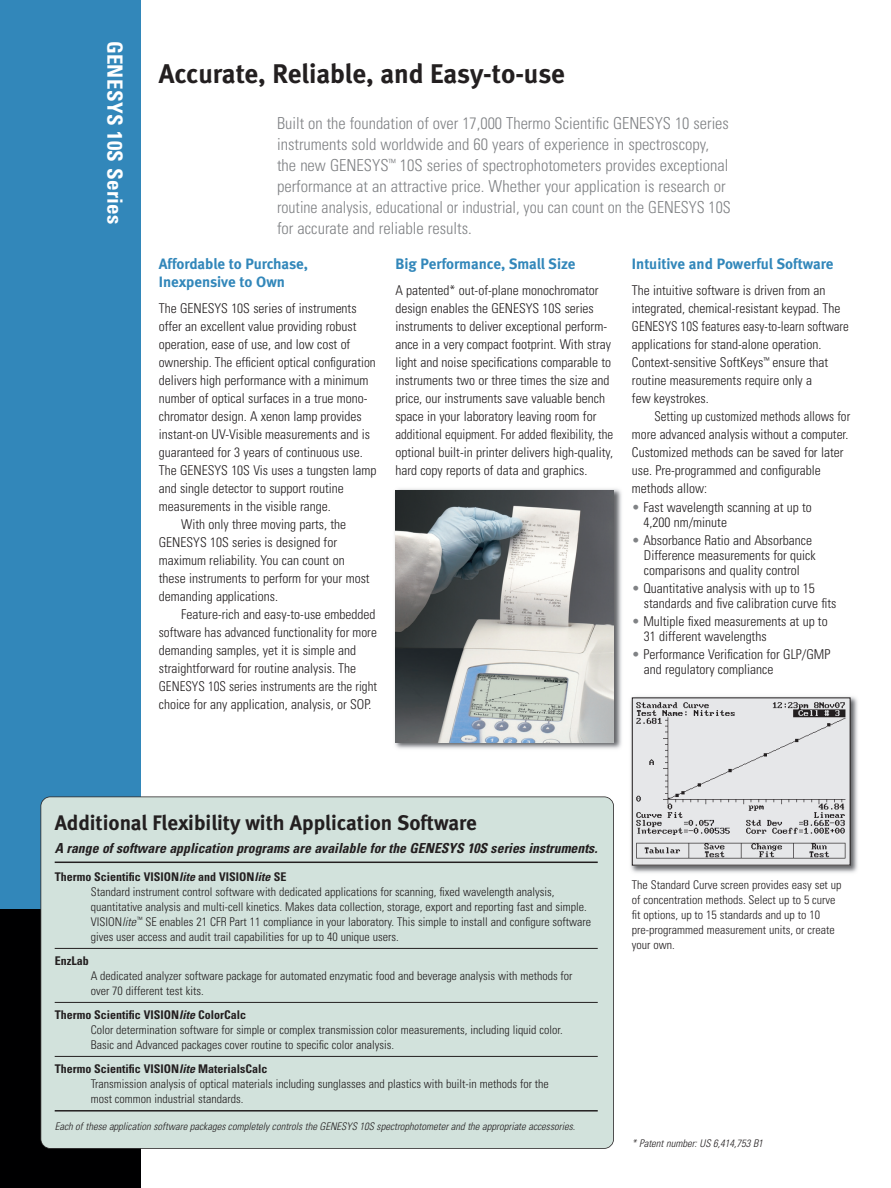
<style>
.page{position:relative;width:891px;height:1188px;background:#fff}
.page>*{position:absolute;margin:0;border:0;box-sizing:border-box;transform-origin:0 0}
.t1{font:27px "Meta Bold LF";color:#231f20}
.t2{font:21px "Meta Bold LF";color:#231f20}
.t3{font:700 condensed 21px "Univers";letter-spacing:.015em;color:#fff}
.t4{font:300 condensed 16.5px/21px "Univers";color:#808285}
.t5{font:15px/18px "Meta Bold LF";color:#3287ba}
.t6{font:italic 700 condensed 13.8px "Univers";color:#231f20}
.t7{font:300 condensed 13.5px/18px "Univers";color:#231f20}
.t8{font:300 condensed 13.5px/18px "Univers";color:#231f20;scale:.95 1}
.t9{font:300 condensed 13.5px "Univers";color:#231f20;scale:.96 1}
.t10{font:300 condensed 12px/15px "Univers";color:#231f20}
.t11{font:700 condensed 12px "Univers";color:#231f20}
.t12{font:italic 300 condensed 10.5px "Univers";color:#231f20}
.s1{color:#808285}
.s2{font-weight:700}
.s3{font-weight:700;font-style:italic}
.s4{font-style:italic}
</style>
<div class="page">
<div style="left:0;top:909px;width:141px;height:279px;background:#000001"></div>
<div style="left:0;top:0;width:141px;height:909px;background:#3287ba"></div>
<img style="left:395px;top:489px;width:227px;height:260px">
<img style="left:395px;top:490px;width:219px;height:252px">
<img style="left:631px;top:696px;width:227px;height:177px">
<img style="left:634px;top:700px;width:214px;height:164px">
<div style="left:41px;top:797px;width:573px;height:351px;background:#d2e2dc;border-radius:9px"></div>
<div style="left:40px;top:796px;width:574px;height:353px;border:2px solid #231f20;border-radius:10px"></div>
<hr style="left:55px;top:862px;width:543px;height:1px;background:#231f20">
<hr style="left:55px;top:948px;width:543px;height:1px;background:#231f20">
<hr style="left:55px;top:1002px;width:543px;height:1px;background:#231f20">
<hr style="left:55px;top:1056px;width:543px;height:1px;background:#231f20">
<hr style="left:55px;top:1110px;width:543px;height:2px;background:#231f20">
<h2 class="t3" style="left:123px;top:40px;width:185px;rotate:90deg">GENESYS 10S Series</h2>
<h1 class="t1" style="left:159px;top:63px;width:408px">Accurate, Reliable, and Easy-to-use</h1>
<p class="t4" style="left:277px;top:114px;width:455px">Built on the foundation of over 17,000 Thermo Scientific GENESYS 10 series instruments sold worldwide and 60 years of experience in spectroscopy, the new GENESYS<sup>™</sup> 10S series of spectrophotometers provides exceptional performance at an attractive price. Whether your application is research or routine analysis, educational or industrial, you can count on the GENESYS 10S for accurate and reliable results.</p>
<p class="t5" style="left:159px;top:256px;width:151px">Affordable to Purchase,<br>Inexpensive to Own</p>
<p class="t7" style="left:159px;top:300px;width:199px">The GENESYS 10S series of instruments</p>
<p class="t7" style="left:159px;top:318px;width:199px">offer an excellent value providing robust</p>
<p class="t7" style="left:159px;top:336px;width:193px">operation, ease of use, and low cost of</p>
<p class="t7" style="left:159px;top:354px;width:219px">ownership. The efficient optical configuration</p>
<p class="t7" style="left:159px;top:372px;width:211px">delivers high performance with a minimum</p>
<p class="t7" style="left:159px;top:390px;width:210px">number of optical surfaces in a true mono-</p>
<p class="t7" style="left:159px;top:408px;width:205px">chromator design. A xenon lamp provides</p>
<p class="t7" style="left:159px;top:426px;width:213px">instant-on UV-Visible measurements and is</p>
<p class="t7" style="left:159px;top:444px;width:206px">guaranteed for 3 years of continuous use.</p>
<p class="t7" style="left:159px;top:462px;width:219px">The GENESYS 10S Vis uses a tungsten lamp</p>
<p class="t7" style="left:159px;top:480px;width:187px">and single detector to support routine</p>
<p class="t7" style="left:159px;top:498px;width:174px">measurements in the visible range.</p>
<p class="t7" style="left:181px;top:516px;width:166px">With only three moving parts, the</p>
<p class="t7" style="left:159px;top:534px;width:180px">GENESYS 10S series is designed for</p>
<p class="t7" style="left:159px;top:552px;width:187px">maximum reliability. You can count on</p>
<p class="t7" style="left:159px;top:570px;width:212px">these instruments to perform for your most</p>
<p class="t7" style="left:159px;top:588px;width:121px">demanding applications.</p>
<p class="t7" style="left:181px;top:606px;width:196px">Feature-rich and easy-to-use embedded</p>
<p class="t7" style="left:159px;top:624px;width:220px">software has advanced functionality for more</p>
<p class="t7" style="left:159px;top:642px;width:199px">demanding samples, yet it is simple and</p>
<p class="t7" style="left:159px;top:660px;width:199px">straightforward for routine analysis. The</p>
<p class="t9" style="left:159px;top:681px;width:229px">GENESYS 10S series instruments are the right</p>
<p class="t7" style="left:159px;top:696px;width:214px">choice for any application, analysis, or SOP.</p>
<p class="t5" style="left:395px;top:256px;width:182px">Big Performance, Small Size</p>
<p class="t7" style="left:395px;top:282px;width:219px">A patented* out-of-plane monochromator design enables the GENESYS 10S series instruments to deliver exceptional perform&shy;ance in a very compact footprint. With stray light and noise specifications comparable to instruments two or three times the size and price, our instruments save valuable bench space in your laboratory leaving room for additional equipment. For added flexibility, the optional built-in printer delivers high-quality, hard copy reports of data and graphics.</p>
<p class="t5" style="left:632px;top:256px;width:203px">Intuitive and Powerful Software</p>
<p class="t7" style="left:632px;top:282px;width:218px">The intuitive software is driven from an integrated, chemical-resistant keypad. The GENESYS 10S features easy-to-learn software applications for stand-alone operation.<br>Context-sensitive SoftKeys<sup>™</sup> ensure that routine measurements require only a<br>few keystrokes.</p>
<p class="t8" style="left:632px;top:408px;width:231px;text-indent:23px">Setting up customized methods allows for more advanced analysis without a computer.<br>Customized methods can be saved for later use. Pre-programmed and configurable methods allow:</p>
<p class="t7" style="left:644px;top:501px;width:170px;line-height:15px;text-indent:-12px"><span class="s1">•</span> Fast wavelength scanning at up to<br>4,200 nm/minute</p>
<p class="t7" style="left:644px;top:534px;width:173px;line-height:15px;text-indent:-12px"><span class="s1">•</span> Absorbance Ratio and Absorbance<br>Difference measurements for quick comparisons and quality control</p>
<p class="t7" style="left:644px;top:582px;width:194px;line-height:15px;text-indent:-12px"><span class="s1">•</span> Quantitative analysis with up to 15 standards and five calibration curve fits</p>
<p class="t7" style="left:644px;top:615px;width:185px;line-height:15px;text-indent:-12px"><span class="s1">•</span> Multiple fixed measurements at up to<br>31 different wavelengths</p>
<p class="t7" style="left:644px;top:648px;width:188px;line-height:15px;text-indent:-12px"><span class="s1">•</span> Performance Verification for GLP/GMP and regulatory compliance</p>
<h2 class="t2" style="left:55px;top:815px;width:424px">Additional Flexibility with Application Software</h2>
<p class="t6" style="left:55px;top:843px;width:547px">A range of software application programs are available forthe GENESYS 10S series instruments.</p>
<p class="t10" style="left:91px;top:870px;width:502px;text-indent:-36px"><span class="s2">Thermo Scientific VISION</span><span class="s3">lite</span><span class="s2">and VISION</span><span class="s3">lite</span><span class="s2">SE<br></span>Standard instrument control software with dedicated applications for scanning, fixed wavelength analysis, quantitative analysis and multi-cell kinetics. Makes data collection, storage, export and reporting fast and simple.<br>VISION<span class="s4">lite</span><sup>™</sup> SE enables 21 CFR Part 11 compliance in your laboratory. This simple to install and configure software gives user access and audit trail capabilities for up to 40 unique users.</p>
<p class="t11" style="left:55px;top:956px;width:35px">EnzLab</p>
<p class="t10" style="left:91px;top:969px;width:483px">A dedicated analyzer software package for automated enzymatic food and beverage analysis with methods for over 70 different test kits.</p>
<p class="t10" style="left:91px;top:1008px;width:474px;text-indent:-36px"><span class="s2">Thermo Scientific VISION</span><span class="s3">lite</span><span class="s2">ColorCalc<br></span>Color determination software for simple or complex transmission color measurements, including liquid color.<br>Basic and Advanced packages cover routine to specific color analysis.</p>
<p class="t10" style="left:91px;top:1062px;width:460px;text-indent:-36px"><span class="s2">Thermo Scientific VISION</span><span class="s3">lite</span><span class="s2">MaterialsCalc<br></span>Transmission analysis of optical materials including sunglasses and plastics with built-in methods for the most common industrial standards.</p>
<p class="t12" style="left:55px;top:1122px;width:524px">Each ofthese application software packages completely controls the GENESYS 10S spectrophotometerand the appropriate accessories.</p>
<p class="t10" style="left:632px;top:878px;width:211px">The Standard Curve screen provides easy set up of concentration methods. Select up to 5 curve fit options, up to 15 standards and up to 10 pre-programmed measurement units, or create your own.</p>
<p class="t12" style="left:632px;top:1139px;width:135px">* Patentnumber:US 6,414,753 B1</p>
</div>
